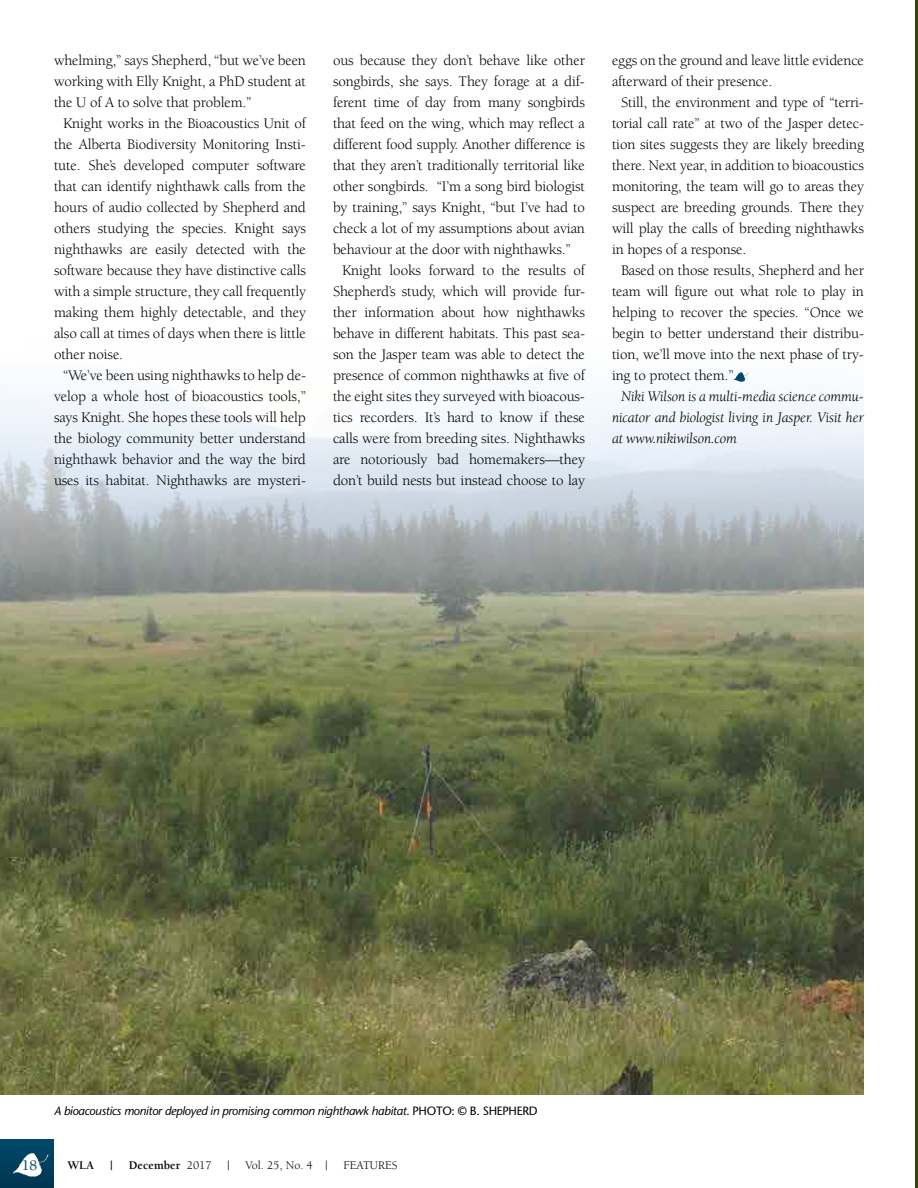
<style>
.page{position:relative;width:918px;height:1188px;background:#fff}
.page>*{position:absolute;margin:0;border:0;box-sizing:border-box;transform-origin:0 0}
.t1{font:15px "Berkeley";letter-spacing:-.01em;color:#000}
.t2{font:italic 15px/21px "Berkeley";letter-spacing:-.01em;color:#000;text-align:justify}
.t3{font:500 15px "Berkeley";color:#004968}
.t4{font:italic 12px "Stone Sans";letter-spacing:-.025em;color:#000}
.t5{font:12px "Berkeley";color:#000}
.t6{font:700 12px "Berkeley";color:#000}
.s1{font-style:normal}
.s2{font-weight:400}
</style>
<div class="page">
<div style="left:0;top:1139px;width:53px;height:49px;background:linear-gradient(to right,#003f5c,#00405d)"></div>
<svg style="left:13px;top:1153px;width:36px;height:24px"></svg>
<hr style="left:916px;top:0;width:2px;height:1188px;background:#334500">
<img style="left:0;top:397px;width:864px;height:698px">
<svg style="left:733px;top:372px;width:15px;height:10px"></svg>
<p class="t1" style="left:54px;top:53px;width:253px">whelming,” says Shepherd, “but we’ve been</p>
<p class="t1" style="left:54px;top:74px;width:253px">working with Elly Knight, a PhD student at</p>
<p class="t1" style="left:54px;top:95px;width:199px">the U of A to solve that problem.”</p>
<p class="t1" style="left:63px;top:116px;width:245px">Knight works in the Bioacoustics Unit of</p>
<p class="t1" style="left:54px;top:137px;width:253px">the Alberta Biodiversity Monitoring Insti-</p>
<p class="t1" style="left:54px;top:158px;width:253px">tute. She’s developed computer software</p>
<p class="t1" style="left:54px;top:179px;width:253px">that can identify nighthawk calls from the</p>
<p class="t1" style="left:54px;top:200px;width:254px">hours of audio collected by Shepherd and</p>
<p class="t1" style="left:54px;top:221px;width:254px">others studying the species. Knight says</p>
<p class="t1" style="left:54px;top:242px;width:253px">nighthawks are easily detected with the</p>
<p class="t1" style="left:54px;top:263px;width:253px">software because they have distinctive calls</p>
<p class="t1" style="left:54px;top:284px;width:254px">with a simple structure, they call frequently</p>
<p class="t1" style="left:54px;top:305px;width:254px">making them highly detectable, and they</p>
<p class="t1" style="left:54px;top:326px;width:254px">also call at times of days when there is little</p>
<p class="t1" style="left:54px;top:347px;width:71px">other noise.</p>
<p class="t1" style="left:63px;top:368px;width:245px">“We’ve been using nighthawks to help de-</p>
<p class="t1" style="left:54px;top:389px;width:253px">velop a whole host of bioacoustics tools,”</p>
<p class="t1" style="left:54px;top:410px;width:254px">says Knight. She hopes these tools will help</p>
<p class="t1" style="left:54px;top:431px;width:254px">the biology community better understand</p>
<p class="t1" style="left:54px;top:452px;width:253px">nighthawk behavior and the way the bird</p>
<p class="t1" style="left:54px;top:473px;width:254px">uses its habitat. Nighthawks are mysteri-</p>
<p class="t1" style="left:333px;top:53px;width:253px">ous because they don’t behave like other</p>
<p class="t1" style="left:333px;top:74px;width:253px">songbirds, she says. They forage at a dif-</p>
<p class="t1" style="left:333px;top:95px;width:253px">ferent time of day from many songbirds</p>
<p class="t1" style="left:333px;top:116px;width:253px">that feed on the wing, which may reflect a</p>
<p class="t1" style="left:333px;top:137px;width:253px">different food supply. Another difference is</p>
<p class="t1" style="left:333px;top:158px;width:254px">that they aren’t traditionally territorial like</p>
<p class="t1" style="left:333px;top:179px;width:254px">other songbirds. “I’m a song bird biologist</p>
<p class="t1" style="left:333px;top:200px;width:253px">by training,” says Knight, “but I’ve had to</p>
<p class="t1" style="left:333px;top:221px;width:253px">check a lot of my assumptions about avian</p>
<p class="t1" style="left:333px;top:242px;width:239px">behaviour at the door with nighthawks.”</p>
<p class="t1" style="left:342px;top:263px;width:244px">Knight looks forward to the results of</p>
<p class="t1" style="left:333px;top:284px;width:253px">Shepherd’s study, which will provide fur-</p>
<p class="t1" style="left:333px;top:305px;width:254px">ther information about how nighthawks</p>
<p class="t1" style="left:333px;top:326px;width:254px">behave in different habitats. This past sea-</p>
<p class="t1" style="left:333px;top:347px;width:254px">son the Jasper team was able to detect the</p>
<p class="t1" style="left:333px;top:368px;width:254px">presence of common nighthawks at five of</p>
<p class="t1" style="left:333px;top:389px;width:253px">the eight sites they surveyed with bioacous-</p>
<p class="t1" style="left:333px;top:410px;width:253px">tics recorders. It’s hard to know if these</p>
<p class="t1" style="left:333px;top:431px;width:254px">calls were from breeding sites. Nighthawks</p>
<p class="t1" style="left:333px;top:452px;width:254px">are notoriously bad homemakers—they</p>
<p class="t1" style="left:333px;top:473px;width:254px">don’t build nests but instead choose to lay</p>
<p class="t1" style="left:612px;top:53px;width:254px">eggs on the ground and leave little evidence</p>
<p class="t1" style="left:612px;top:74px;width:162px">afterward of their presence.</p>
<p class="t1" style="left:621px;top:95px;width:244px">Still, the environment and type of “terri-</p>
<p class="t1" style="left:612px;top:116px;width:254px">torial call rate” at two of the Jasper detec-</p>
<p class="t1" style="left:612px;top:137px;width:253px">tion sites suggests they are likely breeding</p>
<p class="t1" style="left:612px;top:158px;width:253px">there. Next year, in addition to bioacoustics</p>
<p class="t1" style="left:612px;top:179px;width:253px">monitoring, the team will go to areas they</p>
<p class="t1" style="left:612px;top:200px;width:254px">suspect are breeding grounds. There they</p>
<p class="t1" style="left:612px;top:221px;width:254px">will play the calls of breeding nighthawks</p>
<p class="t1" style="left:612px;top:242px;width:136px">in hopes of a response.</p>
<p class="t1" style="left:621px;top:263px;width:245px">Based on those results, Shepherd and her</p>
<p class="t1" style="left:612px;top:284px;width:254px">team will figure out what role to play in</p>
<p class="t1" style="left:612px;top:305px;width:253px">helping to recover the species. “Once we</p>
<p class="t1" style="left:612px;top:326px;width:254px">begin to better understand their distribu-</p>
<p class="t1" style="left:612px;top:347px;width:253px">tion, we’ll move into the next phase of try-</p>
<p class="t1" style="left:612px;top:368px;width:123px">ing to protect them.”</p>
<p class="t2" style="left:612px;top:387px;width:253px;text-indent:9px">Niki Wilson is a multi-media science commu&shy;nicator and biologist living in Jasper. Visit her at www.nikiwilson.com</p>
<p class="t4" style="left:54px;top:1103px;width:485px">A bioacoustics monitor deployed in promising common nighthawk habitat. <span class="s1">PHOTO: © B. SHEPHERD</span></p>
<p class="t3" style="left:22px;top:1158px;width:17px">18</p>
<p class="t6" style="left:68px;top:1159px;width:28px">WLA</p>
<p class="t6" style="left:110px;top:1159px;width:4px">|</p>
<p class="t6" style="left:129px;top:1159px;width:84px">December <span class="s2">2017</span></p>
<p class="t5" style="left:227px;top:1159px;width:4px">|</p>
<p class="t5" style="left:246px;top:1159px;width:84px">Vol. 25, No. 4 |</p>
<p class="t5" style="left:343px;top:1159px;width:56px">FEATURES</p>
</div>
